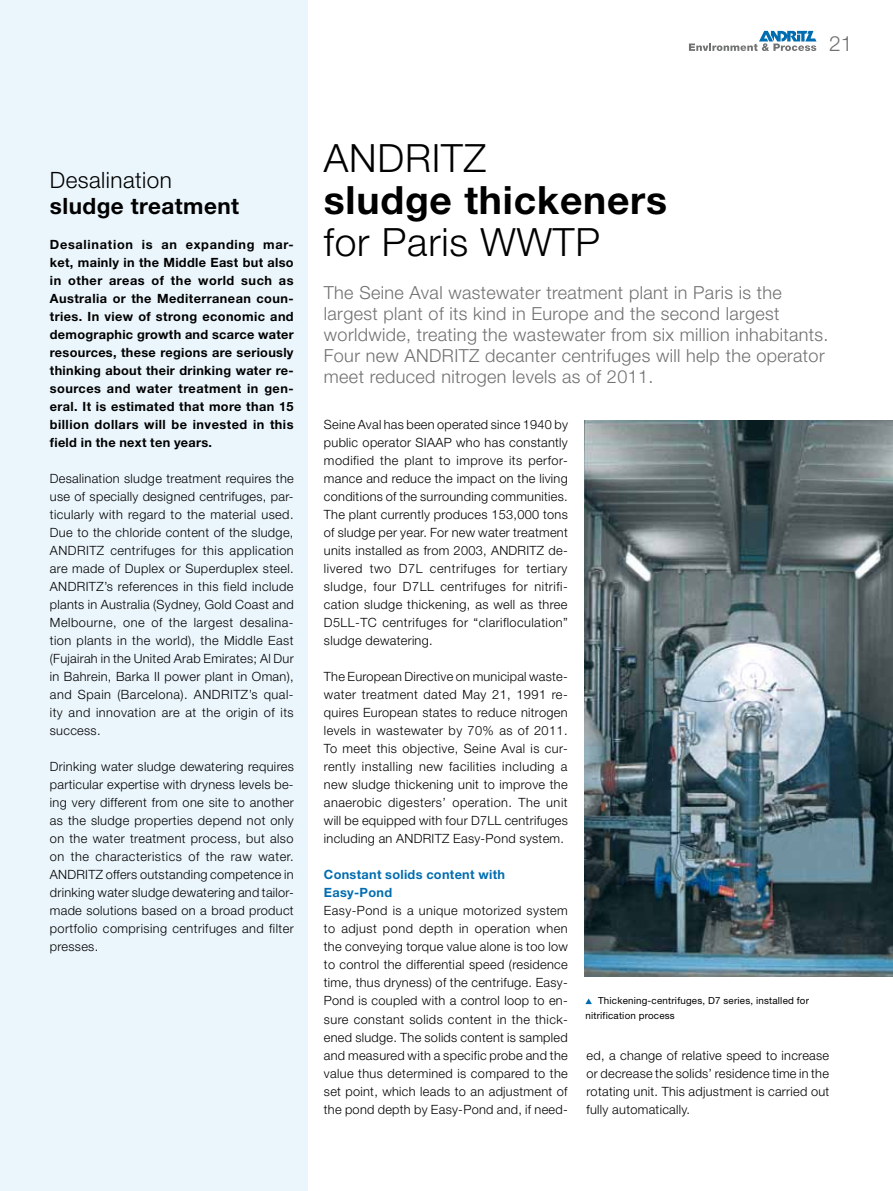
<style>
.page{position:relative;width:893px;height:1191px;background:#fff}
.page>*{position:absolute;margin:0;border:0;box-sizing:border-box;transform-origin:0 0}
.t1{font:300 39px "Helvetica Neue";letter-spacing:.02em;color:#000}
.t2{font:700 39px "Helvetica Neue";letter-spacing:.02em;color:#000}
.t3{font:700 22.5px "Helvetica Neue";letter-spacing:.02em;color:#000}
.t4{font:300 22.5px "Helvetica Neue";letter-spacing:.02em;color:#000}
.t5{font:300 21px "Helvetica Neue";color:#707172}
.t6{font:300 18px/21px "Helvetica Neue";letter-spacing:.02em;color:#707172}
.t7{font:300 12.75px/18px "Helvetica Neue";letter-spacing:.025em;color:#000;text-align:justify}
.t8{font:700 12.75px/18px "Helvetica Neue";letter-spacing:.035em;color:#000;text-align:justify}
.t9{font:700 12.75px/18px "Helvetica Neue";letter-spacing:.025em;color:#006db0}
.t10{font:9.75px/15px "Helvetica Neue";letter-spacing:.025em;color:#000}
</style>
<div class="page">
<svg style="left:689px;top:31px;width:127px;height:20px"></svg>
<img style="left:585px;top:421px;width:308px;height:556px">
<svg style="left:585px;top:998px;width:7px;height:6px"></svg>
<div style="left:0;top:0;width:308px;height:1191px;background:#ebf6fc"></div>
<h3 class="t5" style="left:829px;top:31px;width:25px">21</h3>
<h2 class="t4" style="left:50px;top:166px;width:124px">Desalination</h2>
<h2 class="t3" style="left:50px;top:192px;width:191px">sludge treatment</h2>
<p class="t8" style="left:50px;top:235px;width:245px">Desalination is an expanding mar&shy;ket, mainly in the Middle East but also in other areas of the world such as Australia or the Mediterranean coun&shy;tries. In view of strong economic and demographic growth and scarce water resources, these regions are seriously thinking about their drinking water re&shy;sources and water treatment in gen&shy;eral. It is estimated that more than 15 billion dollars will be invested in this field in the next ten years.</p>
<p class="t7" style="left:50px;top:469px;width:245px">Desalination sludge treatment requires the use of specially designed centrifuges, par&shy;ticularly with regard to the material used.<br>Due to the chloride content of the sludge, ANDRITZ centrifuges for this application are made of Duplex or Superduplex steel.<br>ANDRITZ’s references in this field include plants in Australia (Sydney, Gold Coast and Melbourne, one of the largest desalina&shy;tion plants in the world), the Middle East (Fujairah in the United Arab Emirates; Al Dur in Bahrein, Barka II power plant in Oman), and Spain (Barcelona). ANDRITZ’s qual&shy;ity and innovation are at the origin of its success.</p>
<p class="t7" style="left:50px;top:757px;width:245px">Drinking water sludge dewatering requires particular expertise with dryness levels be&shy;ing very different from one site to another as the sludge properties depend not only on the water treatment process, but also on the characteristics of the raw water.<br>ANDRITZ offers outstanding competence in drinking water sludge dewatering and tailor&shy;made solutions based on a broad product portfolio comprising centrifuges and filter presses.</p>
<h1 class="t1" style="left:324px;top:134px;width:164px">ANDRITZ</h1>
<h1 class="t2" style="left:324px;top:176px;width:345px">sludge thickeners</h1>
<h1 class="t1" style="left:324px;top:218px;width:277px">for Paris WWTP</h1>
<p class="t6" style="left:324px;top:282px;width:506px">The Seine Aval wastewater treatment plant in Paris is the largest plant of its kind in Europe and the second largest worldwide, treating the wastewater from six million inhabitants.<br>Four new ANDRITZ decanter centrifuges will help the operator meet reduced nitrogen levels as of 2011.</p>
<p class="t7" style="left:324px;top:415px;width:245px">Seine Aval has been operated since 1940 by public operator SIAAP who has constantly modified the plant to improve its perfor&shy;mance and reduce the impact on the living conditions of the surrounding communities.<br>The plant currently produces 153,000 tons of sludge per year. For new water treatment units installed as from 2003, ANDRITZ de&shy;livered two D7L centrifuges for tertiary sludge, four D7LL centrifuges for nitrifi&shy;cation sludge thickening, as well as three D5LL-TC centrifuges for “clarifloculation” sludge dewatering.</p>
<p class="t7" style="left:324px;top:667px;width:245px">The European Directive on municipal waste&shy;water treatment dated May 21, 1991 re&shy;quires European states to reduce nitrogen levels in wastewater by 70% as of 2011.<br>To meet this objective, Seine Aval is cur&shy;rently installing new facilities including a new sludge thickening unit to improve the anaerobic digesters’ operation. The unit will be equipped with four D7LL centrifuges including an ANDRITZ Easy-Pond system.</p>
<p class="t9" style="left:324px;top:865px;width:183px">Constant solids content with<br>Easy-Pond</p>
<p class="t7" style="left:324px;top:901px;width:245px">Easy-Pond is a unique motorized system to adjust pond depth in operation when the conveying torque value alone is too low to control the differential speed (residence time, thus dryness) of the centrifuge. Easy-Pond is coupled with a control loop to en&shy;sure constant solids content in the thick&shy;ened sludge. The solids content is sampled and measured with a specific probe and the value thus determined is compared to the set point, which leads to an adjustment of the pond depth by Easy-Pond and, if need-</p>
<p class="t10" style="left:585px;top:993px;width:225px;text-indent:13px">Thickening-centrifuges, D7 series, installed for nitrification process</p>
<p class="t7" style="left:587px;top:1045px;width:244px">ed, a change of relative speed to increase or decrease the solids’ residence time in the rotating unit. This adjustment is carried out fully automatically.</p>
</div>
